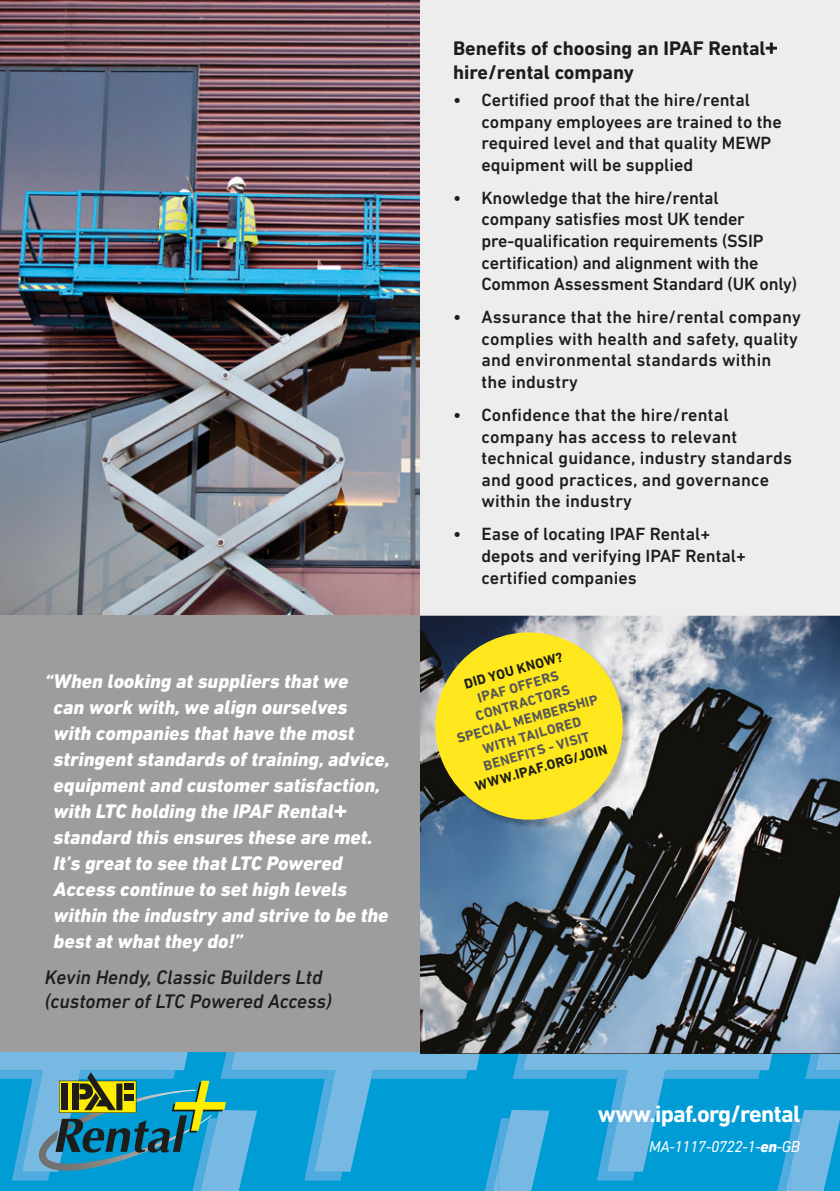
<style>
.page{position:relative;width:840px;height:1191px;background:#fff}
.page>*{position:absolute;margin:0;border:0;box-sizing:border-box;transform-origin:0 0}
.t1{font:700 24px "DIN Next LT Pro";letter-spacing:-.03em;color:#fff}
.t2{font:italic 800 20px/26px "DIN Next LT Pro";color:#fff}
.t3{font:italic 500 20px/24px "DIN Next LT Pro";color:#1d1d1b}
.t4{font:700 20px/24px "DIN Next LT Pro";color:#1d1d1b}
.t5{font:500 18px/21.6px "DIN Next LT Pro";color:#1d1d1b}
.t6{font:italic 16px "DIN Next LT Pro";letter-spacing:-.03em;color:#fff}
.t7{font:700 14px/16.8px "DIN Next LT Pro";color:#575756;text-align:center}
.t8{font:700 14px "DIN Next LT Pro";color:#1d1d1b}
.s1{font-weight:800}
</style>
<div class="page">
<svg style="left:0;top:1052px;width:191px;height:119px;background:#4daede"></svg>
<svg style="left:220px;top:1052px;width:247px;height:128px;background:#119fd6"></svg>
<svg style="left:230px;top:1052px;width:253px;height:119px;background:#2aa5d9"></svg>
<svg style="left:484px;top:1110px;width:65px;height:81px;background:#3eaadc"></svg>
<svg style="left:512px;top:1053px;width:247px;height:127px;background:#29a5d9"></svg>
<svg style="left:523px;top:1053px;width:253px;height:118px;background:#2aa4d8"></svg>
<svg style="left:776px;top:1110px;width:63px;height:81px;background:#50afde"></svg>
<svg style="left:804px;top:1053px;width:35px;height:25px"></svg>
<img style="left:0;top:285px;width:420px;height:330px">
<svg style="left:39px;top:1072px;width:218px;height:119px;background:#3896ac"></svg>
<div style="left:0;top:615px;width:839px;height:437px;background:#9d9d9d"></div>
<div style="left:420px;top:0;width:419px;height:621px;background:#ededed"></div>
<img style="left:0;top:0;width:777px;height:285px">
<img style="left:420px;top:615px;width:419px;height:438px">
<svg style="left:422px;top:619px;width:213px;height:213px;background:#cac04a"></svg>
<p class="t2" style="left:54px;top:668px;width:337px;text-indent:-9px">“ When looking at suppliers that we<br>can work with, we align ourselves with companies that have the most stringent standards of training, advice, equipment and customer satisfaction, with LTC holding the IPAF Rental standard this ensures these are met.<br>It’s great to see that LTC Powered Access continue to set high levels within the industry and strive to be the best at what they do!”</p>
<p class="t3" style="left:45px;top:964px;width:288px">Kevin Hendy, Classic Builders Ltd (customer of LTC Powered Access)</p>
<p class="t4" style="left:453px;top:36px;width:314px">Benefits of choosing an IPAF Rental hire/rental company</p>
<p class="t5" style="left:481px;top:89px;width:302px;text-indent:-28px">• Certified proof that the hire/rental company employees are trained to the required level and that quality MEWP equipment will be supplied</p>
<p class="t5" style="left:481px;top:187px;width:317px;text-indent:-28px">• Knowledge that the hire/rental<br>company satisfies most UK tender pre-qualification requirements (SSIP certification) and alignment with the Common Assessment Standard (UK only)</p>
<p class="t5" style="left:481px;top:306px;width:321px;text-indent:-28px">• Assurance that the hire/rental company complies with health and safety, quality and environmental standards within the industry</p>
<p class="t5" style="left:481px;top:404px;width:312px;text-indent:-28px">• Confidence that the hire/rental company has access to relevant technical guidance, industry standards and good practices, and governance within the industry</p>
<p class="t5" style="left:481px;top:523px;width:266px;text-indent:-28px">• Ease of locating IPAF Rental+ depots and verifying IPAF Rental+ certified companies</p>
<p class="t8" style="left:462px;top:676px;width:103px;rotate:-16deg">DID YOU KNOW?</p>
<p class="t7" style="left:445px;top:698px;width:147px;rotate:-16deg">IPAF OFFERS<br>CONTRACTORS<br>SPECIAL MEMBERSHIP<br>WITH TAILORED<br>BENEFITS - VISIT</p>
<p class="t8" style="left:473px;top:778px;width:138px;rotate:-16deg">WWW.IPAF.ORG/JOIN</p>
<h1 class="t1" style="left:597px;top:1099px;width:204px">www.ipaf.org/rental</h1>
<p class="t6" style="left:649px;top:1137px;width:152px">MA-1117-0722-1-<span class="s1">en</span>-GB</p>
</div>
